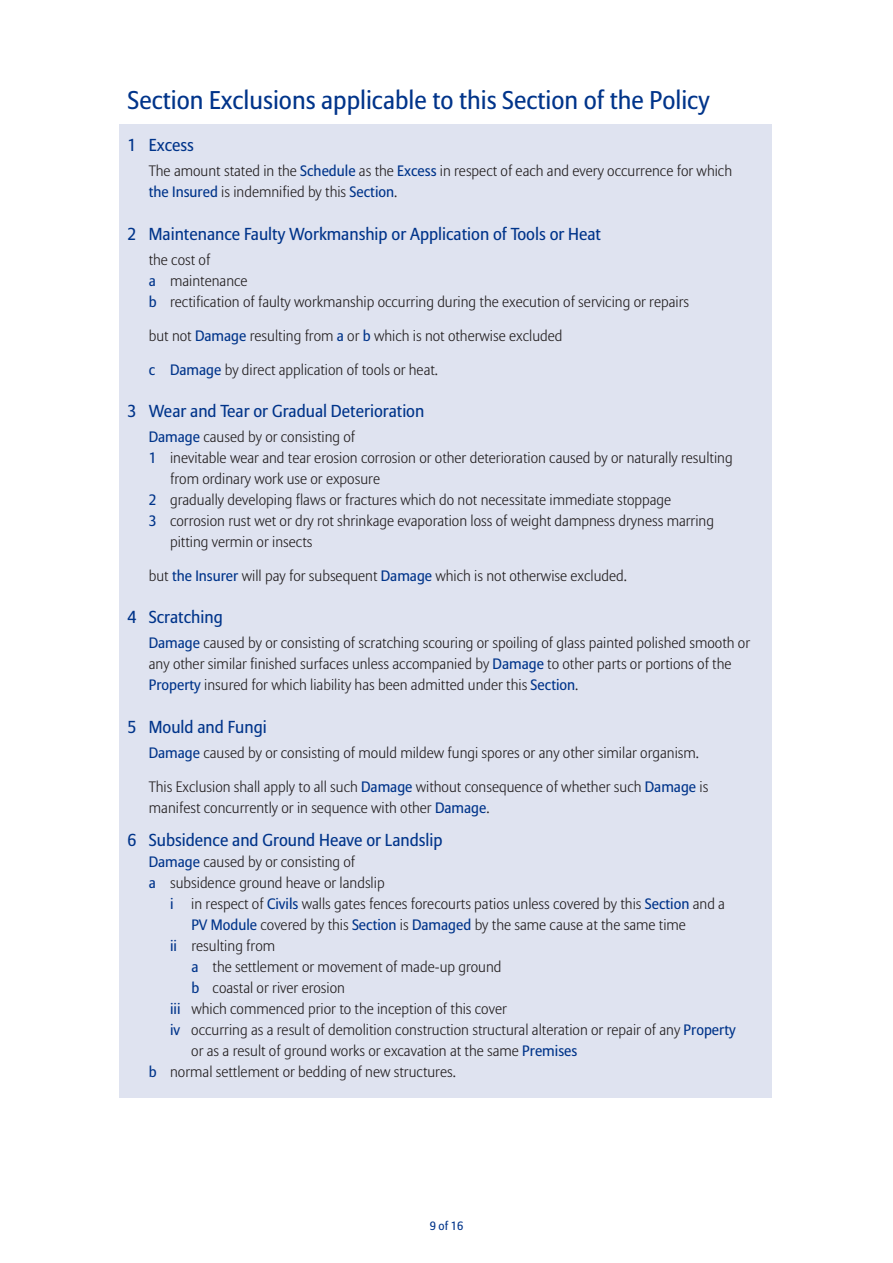
<style>
.page{position:relative;width:893px;height:1263px;background:#fff}
.page>*{position:absolute;margin:0;border:0;box-sizing:border-box;transform-origin:0 0}
.t1{font:25.5px "Allianz Sans";color:#00348a}
.t2{font:17.25px "Allianz Sans";color:#00348a}
.t3{font:300 15px/21px "Allianz Sans";color:#231f20}
.t4{font:12px "Allianz Sans";color:#00348a}
.s1{font-weight:400;color:#00348a}
</style>
<div class="page">
<div style="left:119px;top:124px;width:653px;height:974px;background:#dfe3f0"></div>
<h1 class="t1" style="left:128px;top:90px;width:583px">Section Exclusions applicable to this Section of the Policy</h1>
<p class="t2" style="left:128px;top:138px;width:68px">1 Excess</p>
<p class="t3" style="left:149px;top:162px;width:585px">The amount stated in the <span class="s1">Schedule</span> as the <span class="s1">Excess</span> in respect of each and every occurrence for which <span class="s1">the Insured</span> is indemnified by this <span class="s1">Section</span>.</p>
<p class="t2" style="left:128px;top:227px;width:475px">2 Maintenance Faulty Workmanship or Application of Tools or Heat</p>
<p class="t3" style="left:149px;top:250px;width:542px">the cost of<br><span class="s1">a</span> maintenance<br><span class="s1">b</span> rectification of faulty workmanship occurring during the execution of servicing or repairs</p>
<p class="t3" style="left:149px;top:326px;width:415px">but not <span class="s1">Damage</span> resulting from <span class="s1">a</span> or <span class="s1">b</span> which is not otherwise excluded</p>
<p class="t3" style="left:149px;top:360px;width:291px"><span class="s1">c Damage</span> by direct application of tools or heat.</p>
<p class="t2" style="left:128px;top:404px;width:298px">3 Wear and Tear or Gradual Deterioration</p>
<p class="t3" style="left:149px;top:428px;width:208px"><span class="s1">Damage</span> caused by or consisting of</p>
<p class="t3" style="left:149px;top:449px;width:585px"><span class="s1">1</span> inevitable wear and tear erosion corrosion or other deterioration caused by or naturally resulting</p>
<p class="t3" style="left:170px;top:470px;width:211px">from ordinary work use or exposure</p>
<p class="t3" style="left:149px;top:491px;width:524px"><span class="s1">2</span> gradually developing flaws or fractures which do not necessitate immediate stoppage</p>
<p class="t3" style="left:149px;top:512px;width:567px"><span class="s1">3</span> corrosion rust wet or dry rot shrinkage evaporation loss of weight dampness dryness marring</p>
<p class="t3" style="left:170px;top:533px;width:144px">pitting vermin or insects</p>
<p class="t3" style="left:149px;top:566px;width:480px">but <span class="s1">the Insurer</span> will pay for subsequent <span class="s1">Damage</span> which is not otherwise excluded.</p>
<p class="t2" style="left:128px;top:610px;width:97px">4 Scratching</p>
<p class="t3" style="left:149px;top:634px;width:603px"><span class="s1">Damage</span> caused by or consisting of scratching scouring or spoiling of glass painted polished smooth or any other similar finished surfaces unless accompanied by <span class="s1">Damage</span> to other parts or portions of the<br><span class="s1">Property</span> insured for which liability has been admitted under this <span class="s1">Section</span>.</p>
<p class="t2" style="left:128px;top:719px;width:141px">5 Mould and Fungi</p>
<p class="t3" style="left:149px;top:743px;width:552px"><span class="s1">Damage</span> caused by or consisting of mould mildew fungi spores or any other similar organism.</p>
<p class="t3" style="left:149px;top:777px;width:561px">This Exclusion shall apply to all such <span class="s1">Damage</span> without consequence of whether such <span class="s1">Damage</span> is manifest concurrently or in sequence with other <span class="s1">Damage</span>.</p>
<p class="t2" style="left:128px;top:833px;width:317px">6 Subsidence and Ground Heave or Landslip</p>
<p class="t3" style="left:149px;top:853px;width:208px"><span class="s1">Damage</span> caused by or consisting of</p>
<p class="t3" style="left:149px;top:874px;width:237px"><span class="s1">a</span> subsidence ground heave or landslip</p>
<p class="t3" style="left:170px;top:895px;width:556px"><span class="s1">i</span> in respect of <span class="s1">Civils</span> walls gates fences forecourts patios unless covered by this <span class="s1">Section</span> and a</p>
<p class="t3" style="left:191px;top:916px;width:496px"><span class="s1">PV Module</span> covered by this <span class="s1">Section</span> is <span class="s1">Damaged</span> by the same cause at the same time</p>
<p class="t3" style="left:170px;top:937px;width:107px"><span class="s1">ii</span> resulting from</p>
<p class="t3" style="left:191px;top:958px;width:312px"><span class="s1">a</span> the settlement or movement of made-up ground</p>
<p class="t3" style="left:191px;top:979px;width:155px"><span class="s1">b</span> coastal or river erosion</p>
<p class="t3" style="left:170px;top:1000px;width:338px"><span class="s1">iii</span> which commenced prior to the inception of this cover</p>
<p class="t3" style="left:170px;top:1021px;width:567px"><span class="s1">iv</span> occurring as a result of demolition construction structural alteration or repair of any <span class="s1">Property</span></p>
<p class="t3" style="left:191px;top:1042px;width:388px">or as a result of ground works or excavation at the same <span class="s1">Premises</span></p>
<p class="t3" style="left:149px;top:1063px;width:309px"><span class="s1">b</span> normal settlement or bedding of new structures.</p>
<p class="t4" style="left:430px;top:1220px;width:35px">9 of 16</p>
</div>
